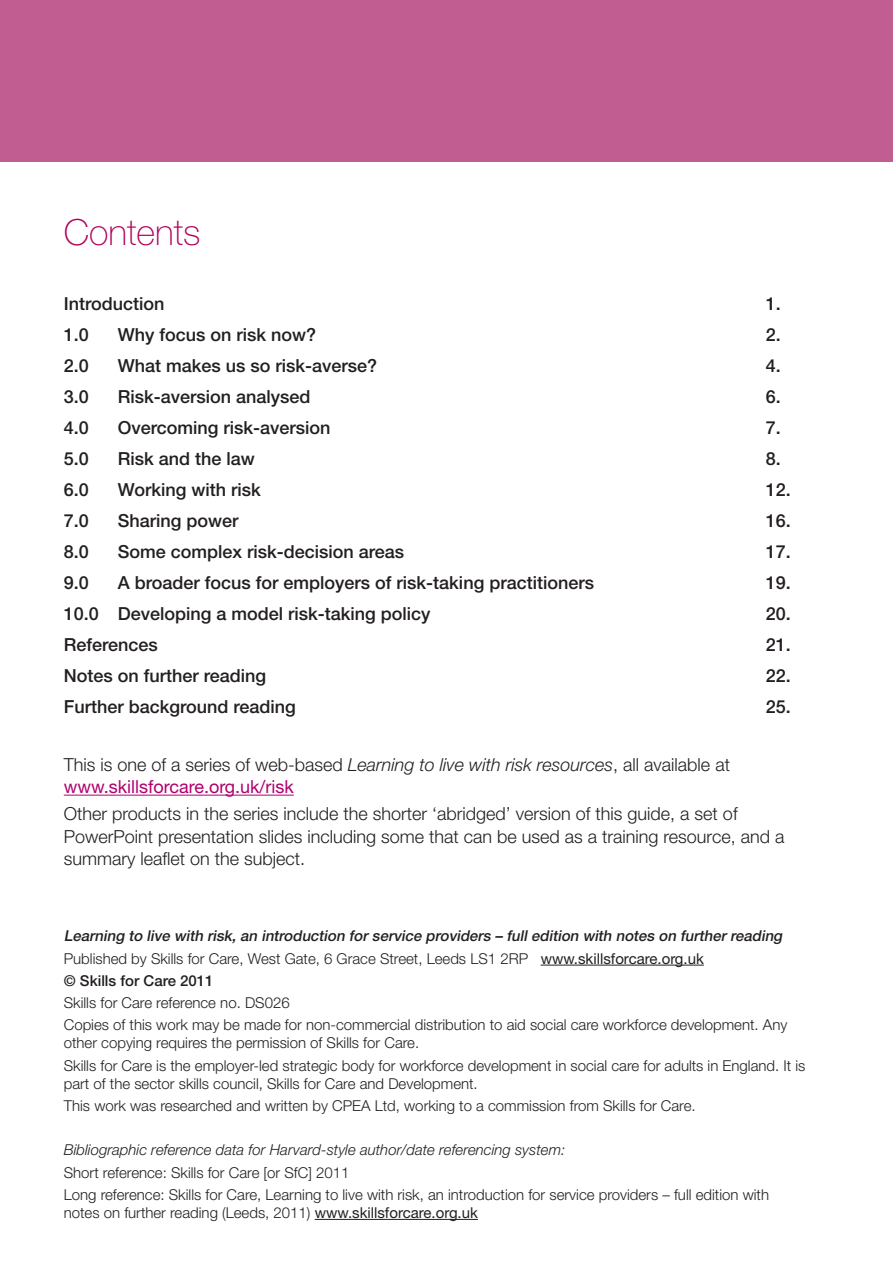
<style>
.page{position:relative;width:893px;height:1263px;background:#fff}
.page>*{position:absolute;margin:0;border:0;box-sizing:border-box;transform-origin:0 0}
.t1{font:100 36px "Helvetica Neue LT Std";color:#b1015c}
.t2{font:500 18px "Helvetica Neue LT Std";color:#231f20}
.t3{font:300 18px/22.5px "Helvetica Neue LT Std";color:#231f20}
.t4{font:300 15px/18px "Helvetica Neue LT Std";color:#231f20}
.t5{font:italic 500 15px "Helvetica Neue LT Std";color:#231f20}
.t6{font:italic 300 15px "Helvetica Neue LT Std";color:#231f20}
.t7{font:500 15px "Helvetica Neue LT Std";color:#231f20}
.s1{font-style:italic}
.s2{font-weight:400;color:#af016e}
.s3{font-weight:400}
</style>
<div class="page">
<div style="left:0;top:0;width:893px;height:161px;background:#c25d92"></div>
<hr style="left:64px;top:795px;width:230px;height:1px;background:#af016e">
<hr style="left:541px;top:965px;width:163px;height:1px;background:#231f20">
<hr style="left:315px;top:1219px;width:163px;height:1px;background:#231f20">
<p class="t1" style="left:64px;top:211px;width:138px">Contents</p>
<p class="t2" style="left:64px;top:293px;width:102px">Introduction</p>
<p class="t2" style="left:766px;top:293px;width:17px">1.</p>
<p class="t2" style="left:64px;top:324px;width:27px">1.0</p>
<p class="t2" style="left:118px;top:324px;width:200px">Why focus on risk now?</p>
<p class="t2" style="left:766px;top:324px;width:17px">2.</p>
<p class="t2" style="left:64px;top:355px;width:27px">2.0</p>
<p class="t2" style="left:118px;top:355px;width:261px">What makes us so risk-averse?</p>
<p class="t2" style="left:766px;top:355px;width:17px">4.</p>
<p class="t2" style="left:64px;top:386px;width:27px">3.0</p>
<p class="t2" style="left:118px;top:386px;width:194px">Risk-aversion analysed</p>
<p class="t2" style="left:766px;top:386px;width:17px">6.</p>
<p class="t2" style="left:64px;top:417px;width:27px">4.0</p>
<p class="t2" style="left:118px;top:417px;width:214px">Overcoming risk-aversion</p>
<p class="t2" style="left:766px;top:417px;width:17px">7.</p>
<p class="t2" style="left:64px;top:448px;width:27px">5.0</p>
<p class="t2" style="left:118px;top:448px;width:139px">Risk and the law</p>
<p class="t2" style="left:766px;top:448px;width:17px">8.</p>
<p class="t2" style="left:64px;top:479px;width:27px">6.0</p>
<p class="t2" style="left:118px;top:479px;width:145px">Working with risk</p>
<p class="t2" style="left:766px;top:479px;width:27px">12.</p>
<p class="t2" style="left:64px;top:510px;width:27px">7.0</p>
<p class="t2" style="left:118px;top:510px;width:122px">Sharing power</p>
<p class="t2" style="left:766px;top:510px;width:27px">16.</p>
<p class="t2" style="left:64px;top:541px;width:27px">8.0</p>
<p class="t2" style="left:118px;top:541px;width:288px">Some complex risk-decision areas</p>
<p class="t2" style="left:766px;top:541px;width:27px">17.</p>
<p class="t2" style="left:64px;top:572px;width:27px">9.0</p>
<p class="t2" style="left:118px;top:572px;width:478px">A broader focus for employers of risk-taking practitioners</p>
<p class="t2" style="left:766px;top:572px;width:27px">19.</p>
<p class="t2" style="left:64px;top:603px;width:368px">10.0 Developing a model risk-taking policy</p>
<p class="t2" style="left:766px;top:603px;width:27px">20.</p>
<p class="t2" style="left:64px;top:634px;width:96px">References</p>
<p class="t2" style="left:766px;top:634px;width:27px">21.</p>
<p class="t2" style="left:64px;top:665px;width:204px">Notes on further reading</p>
<p class="t2" style="left:766px;top:665px;width:27px">22.</p>
<p class="t2" style="left:64px;top:696px;width:234px">Further background reading</p>
<p class="t2" style="left:766px;top:696px;width:27px">25.</p>
<p class="t3" style="left:64px;top:753px;width:668px">This is one of a series of web-based <span class="s1">Learning to live with risk resources</span>, all available at <span class="s2">www.skillsforcare.org.uk/risk</span></p>
<p class="t3" style="left:64px;top:802px;width:722px">Other products in the series include the shorter ‘abridged’ version of this guide, a set of<br>PowerPoint presentation slides including some that can be used as a training resource, and a summary leaflet on the subject.</p>
<p class="t5" style="left:64px;top:927px;width:723px">Learning to live with risk, an introduction for service providers – full edition with notes on further reading</p>
<p class="t4" style="left:64px;top:949px;width:642px">Published by Skills for Care, West Gate, 6 Grace Street, Leeds LS1 2RP <span class="s3">www.skillsforcare.org.uk</span></p>
<p class="t7" style="left:64px;top:971px;width:151px">© Skills for Care 2011</p>
<p class="t4" style="left:64px;top:993px;width:227px">Skills for Care reference no. DS026</p>
<p class="t4" style="left:64px;top:1016px;width:725px">Copies of this work may be made for non-commercial distribution to aid social care workforce development. Any other copying requires the permission of Skills for Care.</p>
<p class="t4" style="left:64px;top:1056px;width:743px">Skills for Care is the employer-led strategic body for workforce development in social care for adults in England. It is part of the sector skills council, Skills for Care and Development.</p>
<p class="t4" style="left:64px;top:1096px;width:633px">This work was researched and written by CPEA Ltd, working to a commission from Skills for Care.</p>
<p class="t6" style="left:64px;top:1141px;width:503px">Bibliographic reference data for Harvard-style author/date referencing system:</p>
<p class="t4" style="left:64px;top:1163px;width:287px">Short reference: Skills for Care [or SfC] 2011</p>
<p class="t4" style="left:64px;top:1185px;width:707px">Long reference: Skills for Care, Learning to live with risk, an introduction for service providers – full edition with notes on further reading (Leeds, 2011) <span class="s3">www.skillsforcare.org.uk</span></p>
</div>
